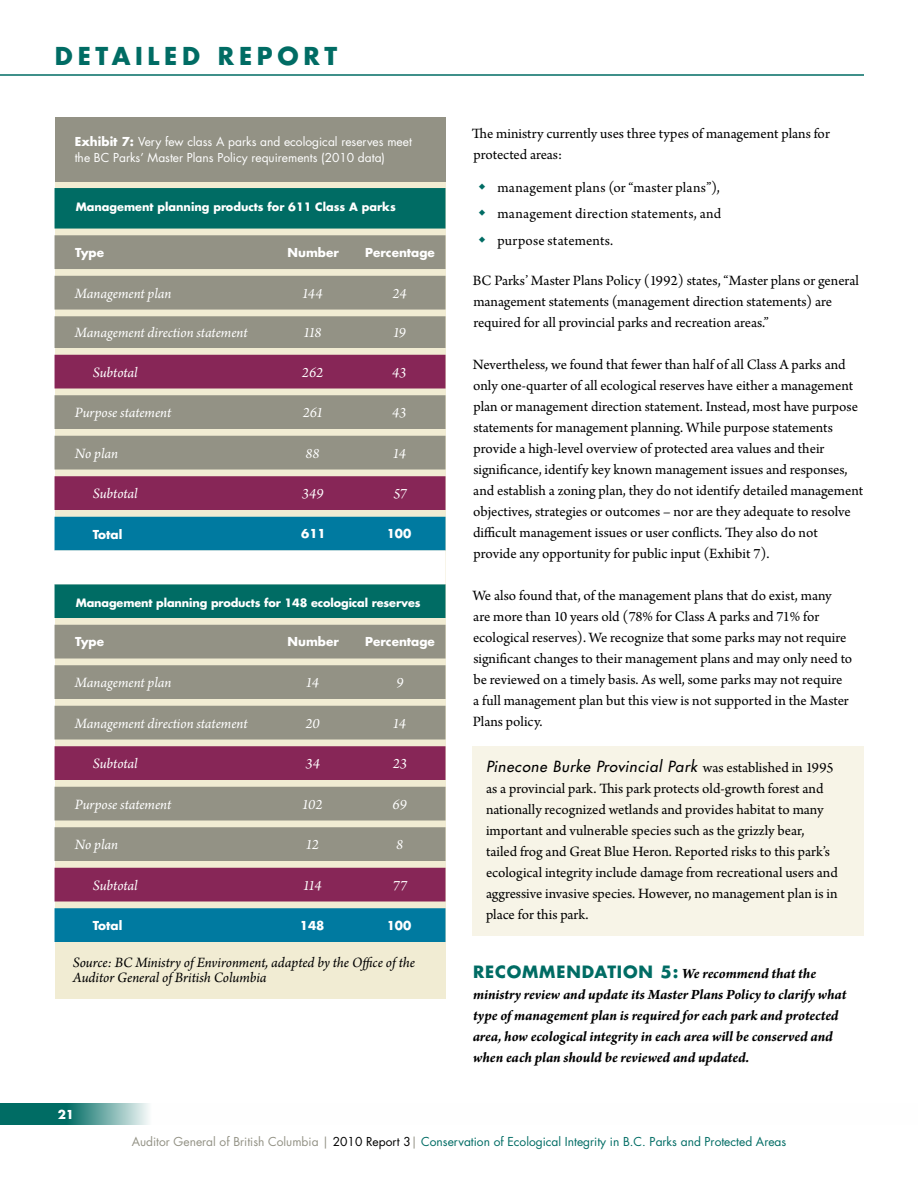
<style>
.page{position:relative;width:918px;height:1188px;background:#fff}
.page>*{position:absolute;margin:0;border:0;box-sizing:border-box;transform-origin:0 0}
.t1{font:700 24px "Futura";color:#006c64}
.t2{font:700 16.5px "Futura";color:#006c64}
.t3{font:15px/21px "Arno Pro";letter-spacing:-.005em;color:#000}
.t4{font:italic 700 15px/21px "Arno Pro";letter-spacing:-.005em;color:#000}
.t5{font:italic 15px "Arno Pro";letter-spacing:-.005em;color:#fff}
.t6{font:italic 15px/15px "Arno Pro";letter-spacing:-.005em;color:#000}
.t7{font:italic 15px "Futura";letter-spacing:.04em;color:#000}
.t8{font:12px "Futura";color:#006c64}
.t9{font:12px/16.5px "Futura";color:#fff}
.t10{font:700 12px "Futura";color:#fff}
.t11{font:700 11.25px "Futura";letter-spacing:-.01em;color:#fff}
.s1{font-weight:700}
.s2{font-family:"Arno Pro";font-style:normal}
.s3{font-family:"Futura";font-style:normal;font-size:16.5px;color:#006c64}
.s4{color:#939285}
.s5{color:#000}
</style>
<div class="page">
<div style="left:55px;top:182px;width:391px;height:817px;background:#f1ecd3"></div>
<div style="left:55px;top:117px;width:391px;height:65px;background:#939285"></div>
<div style="left:55px;top:188px;width:391px;height:41px;background:#006c64"></div>
<svg style="left:55px;top:235px;width:391px;height:75px;background:#9c9b8c"></svg>
<svg style="left:55px;top:316px;width:391px;height:39px;fill:#939285"></svg>
<svg style="left:55px;top:355px;width:391px;height:162px;background:#9d747f"></svg>
<svg style="left:55px;top:517px;width:391px;height:425px;background:#788489"></svg>
<div style="left:55px;top:550px;width:391px;height:34px;background:#fff"></div>
<div style="left:472px;top:747px;width:392px;height:189px;background:#f7f4e7"></div>
<svg style="left:0;top:1104px;width:149px;height:21px;background:#43928c"></svg>
<hr style="left:0;top:74px;width:864px;height:2px;background:#006c64">
<h1 class="t1" style="left:55px;top:40px;width:20px">Deta</h1>
<h1 class="t1" style="left:135px;top:40px;width:164px">ile d Report</h1>
<p class="t9" style="left:75px;top:133px;width:339px"><span class="s1">Exhibit 7:</span> Very few class A parks and ecological reserves meet the BC Parks’ Master Plans Policy requirements (2010 data)</p>
<p class="t11" style="left:76px;top:199px;width:322px">Management planning products for 611 Class A parks</p>
<p class="t10" style="left:75px;top:244px;width:30px">Type</p>
<p class="t10" style="left:288px;top:244px;width:53px">Number</p>
<p class="t10" style="left:365px;top:244px;width:71px">Percentage</p>
<p class="t5" style="left:75px;top:285px;width:98px">Management plan</p>
<p class="t5" style="left:302px;top:285px;width:22px">144</p>
<p class="t5" style="left:393px;top:285px;width:16px">24</p>
<p class="t5" style="left:75px;top:324px;width:174px">Management direction statement</p>
<p class="t5" style="left:303px;top:324px;width:20px">118</p>
<p class="t5" style="left:393px;top:324px;width:15px">19</p>
<p class="t5" style="left:93px;top:364px;width:46px">Subtotal</p>
<p class="t5" style="left:302px;top:364px;width:23px">262</p>
<p class="t5" style="left:392px;top:364px;width:16px">43</p>
<p class="t5" style="left:75px;top:404px;width:98px">Purpose statement</p>
<p class="t5" style="left:303px;top:404px;width:22px">261</p>
<p class="t5" style="left:392px;top:404px;width:16px">43</p>
<p class="t5" style="left:75px;top:445px;width:45px">No plan</p>
<p class="t5" style="left:306px;top:445px;width:16px">88</p>
<p class="t5" style="left:393px;top:445px;width:15px">14</p>
<p class="t5" style="left:93px;top:485px;width:46px">Subtotal</p>
<p class="t5" style="left:302px;top:485px;width:23px">349</p>
<p class="t5" style="left:393px;top:485px;width:15px">57</p>
<p class="t10" style="left:93px;top:526px;width:31px">Total</p>
<p class="t10" style="left:301px;top:526px;width:26px">611</p>
<p class="t10" style="left:387px;top:526px;width:26px">100</p>
<p class="t11" style="left:76px;top:595px;width:346px">Management planning products for 148 ecological reserves</p>
<p class="t10" style="left:75px;top:634px;width:30px">Type</p>
<p class="t10" style="left:288px;top:634px;width:53px">Number</p>
<p class="t10" style="left:365px;top:634px;width:71px">Percentage</p>
<p class="t5" style="left:75px;top:674px;width:98px">Management plan</p>
<p class="t5" style="left:306px;top:674px;width:15px">14</p>
<p class="t5" style="left:396px;top:674px;width:9px">9</p>
<p class="t5" style="left:75px;top:715px;width:174px">Management direction statement</p>
<p class="t5" style="left:305px;top:715px;width:16px">20</p>
<p class="t5" style="left:393px;top:715px;width:15px">14</p>
<p class="t5" style="left:93px;top:755px;width:46px">Subtotal</p>
<p class="t5" style="left:305px;top:755px;width:16px">34</p>
<p class="t5" style="left:393px;top:755px;width:16px">23</p>
<p class="t5" style="left:75px;top:796px;width:98px">Purpose statement</p>
<p class="t5" style="left:302px;top:796px;width:22px">102</p>
<p class="t5" style="left:392px;top:796px;width:16px">69</p>
<p class="t5" style="left:75px;top:836px;width:45px">No plan</p>
<p class="t5" style="left:305px;top:836px;width:15px">12</p>
<p class="t5" style="left:396px;top:836px;width:9px">8</p>
<p class="t5" style="left:93px;top:877px;width:46px">Subtotal</p>
<p class="t5" style="left:303px;top:877px;width:20px">114</p>
<p class="t5" style="left:393px;top:877px;width:16px">77</p>
<p class="t10" style="left:93px;top:918px;width:31px">Total</p>
<p class="t10" style="left:300px;top:917px;width:26px">148</p>
<p class="t10" style="left:387px;top:917px;width:26px">100</p>
<p class="t6" style="left:73px;top:956px;width:344px">Source: BC Ministry of Environment, adapted by the Office of the<br>Auditor General of British Columbia</p>
<p class="t10" style="left:58px;top:1107px;width:18px">21</p>
<p class="t3" style="left:472px;top:124px;width:360px">The ministry currently uses three types of management plans for protected areas:</p>
<p class="t3" style="left:497px;top:175px;width:225px;line-height:26.2px;text-align:justify">management plans (or “master plans”), management direction statements, and purpose statements.</p>
<p class="t3" style="left:473px;top:271px;width:388px">BC Parks’ Master Plans Policy (1992) states, “Master plans or general management statements (management direction statements) are required for all provincial parks and recreation areas.”</p>
<p class="t3" style="left:473px;top:355px;width:392px">Nevertheless, we found that fewer than half of all Class A parks and only one-quarter of all ecological reserves have either a management plan or management direction statement. Instead, most have purpose statements for management planning. While purpose statements provide a high-level overview of protected area values and their significance, identify key known management issues and responses, and establish a zoning plan, they do not identify detailed management objectives, strategies or outcomes – nor are they adequate to resolve difficult management issues or user conflicts. They also do not provide any opportunity for public input (Exhibit 7).</p>
<p class="t3" style="left:473px;top:586px;width:381px">We also found that, of the management plans that do exist, many are more than 10 years old (78% for Class A parks and 71% for ecological reserves). We recognize that some parks may not require significant changes to their management plans and may only need to be reviewed on a timely basis. As well, some parks may not require<br>a full management plan but this view is not supported in the Master Plans policy.</p>
<p class="t7" style="left:486px;top:757px;width:349px">Pinecone Burke Provincial Park <span class="s2">was established in 1995</span></p>
<p class="t3" style="left:486px;top:779px;width:353px">as a provincial park. This park protects old-growth forest and nationally recognized wetlands and provides habitat to many important and vulnerable species such as the grizzly bear, tailed frog and Great Blue Heron. Reported risks to this park’s ecological integrity include damage from recreational users and aggressive invasive species. However, no management plan is in place for this park.</p>
<p class="t4" style="left:473px;top:964px;width:375px;text-indent:94px"><span class="s3">ndat io n 5:</span> We recommend that the ministry review and update its Master Plans Policy to clarify what type of management plan is required for each park and protected area, how ecological integrity in each area will be conserved and when each plan should be reviewed and updated.</p>
<p class="t2" style="left:473px;top:961px;width:27px">Recomme</p>
<p class="t8" style="left:132px;top:1134px;width:656px"><span class="s4">Auditor General of British Columbia |</span> <span class="s5">2010 Report 3</span><span class="s4">|</span> Conservation of Ecological Integrity in B.C. Parks and Protected Areas</p>
</div>
